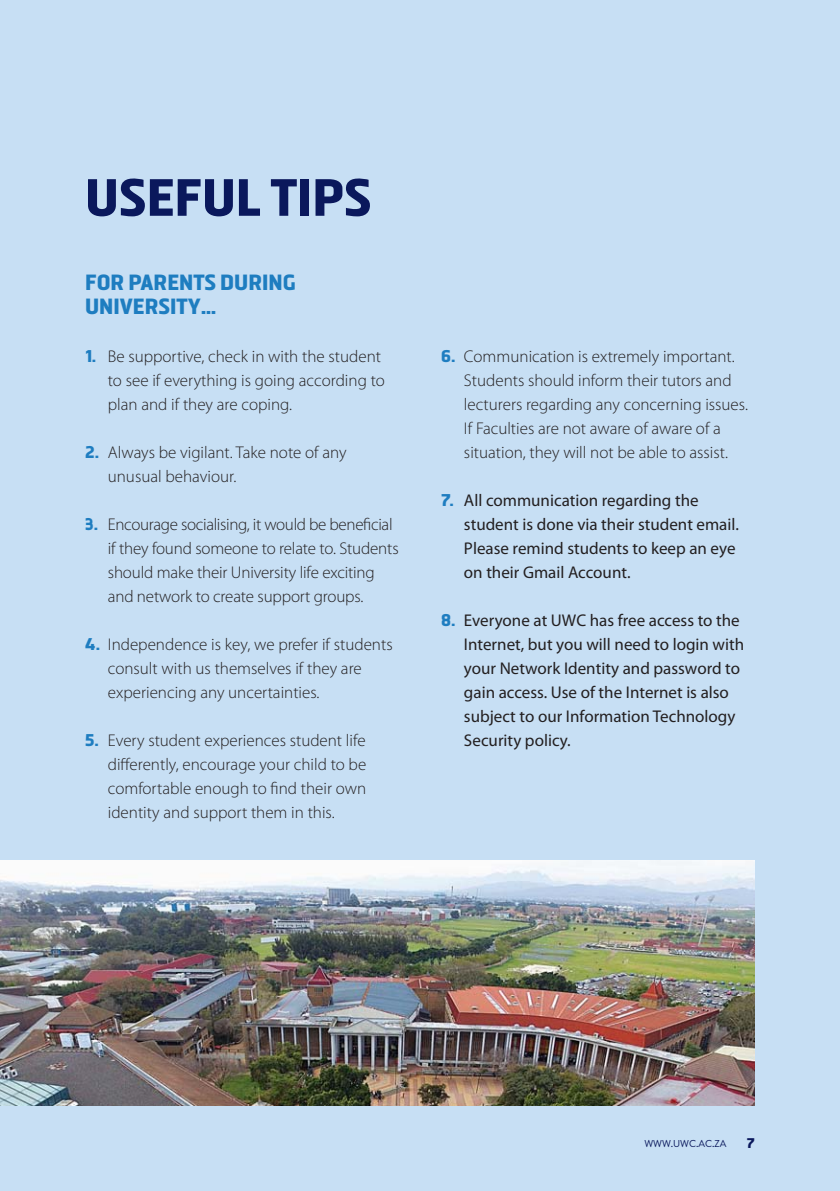
<style>
.page{position:relative;width:840px;height:1191px;background:#fff}
.page>*{position:absolute;margin:0;border:0;box-sizing:border-box;transform-origin:0 0}
.t1{font:700 52.2px "Manila Sans";color:#0a185c}
.t2{font:700 22px/24px "Manila Sans";color:#1e7dc0}
.t3{font:300 17px/24px "Myriad Pro";color:#231f20}
.t4{font:17px/24px "Myriad Pro";color:#231f20}
.t5{font:700 14px "Manila Sans";color:#0a185c}
.t6{font:10px "Brandon Text";color:#0a185c}
.s1{font-family:"Manila Sans";font-weight:700;color:#1e7dc0}
</style>
<div class="page">
<div style="left:0;top:0;width:839px;height:1191px;background:#c7dff4"></div>
<img style="left:0;top:860px;width:754px;height:246px">
<h1 class="t1" style="left:85px;top:178px;width:288px">USEFUL TIPS</h1>
<p class="t2" style="left:85px;top:272px;width:212px">FOR PARENTS DURING<br>UNIVERSITY…</p>
<p class="t3" style="left:108px;top:345px;width:278px;text-indent:-23px"><span class="s1">1.</span> Be supportive, check in with the student to see if everything is going according to plan and if they are coping.</p>
<p class="t3" style="left:108px;top:441px;width:240px;text-indent:-23px"><span class="s1">2.</span> Always be vigilant. Take note of any unusual behaviour.</p>
<p class="t3" style="left:108px;top:513px;width:292px;text-indent:-23px"><span class="s1">3.</span> Encourage socialising, it would be beneficial if they found someone to relate to. Students should make their University life exciting and network to create support groups.</p>
<p class="t3" style="left:108px;top:633px;width:286px;text-indent:-23px"><span class="s1">4.</span> Independence is key, we prefer if students consult with us themselves if they are experiencing any uncertainties.</p>
<p class="t3" style="left:108px;top:729px;width:260px;text-align:justify;text-indent:-23px"><span class="s1">5.</span> Every student experiences student life differently, encourage your child to be comfortable enough to find their own identity and support them in this.</p>
<p class="t3" style="left:463px;top:345px;width:285px;text-indent:-23px"><span class="s1">6.</span> Communication is extremely important.<br>Students should inform their tutors and lecturers regarding any concerning issues.<br>If Faculties are not aware of aware of a situation, they will not be able to assist.</p>
<p class="t4" style="left:463px;top:489px;width:276px;text-indent:-23px"><span class="s1">7.</span> All communication regarding the student is done via their student email.<br>Please remind students to keep an eye on their Gmail Account.</p>
<p class="t4" style="left:463px;top:609px;width:281px;text-indent:-23px"><span class="s1">8.</span> Everyone at UWC has free access to the Internet, but you will need to login with your Network Identity and password to gain access. Use of the Internet is also subject to our Information Technology Security policy.</p>
<p class="t6" style="left:644px;top:1139px;width:83px">WWW.UWC.AC.ZA</p>
<p class="t5" style="left:746px;top:1138px;width:9px">7</p>
</div>
